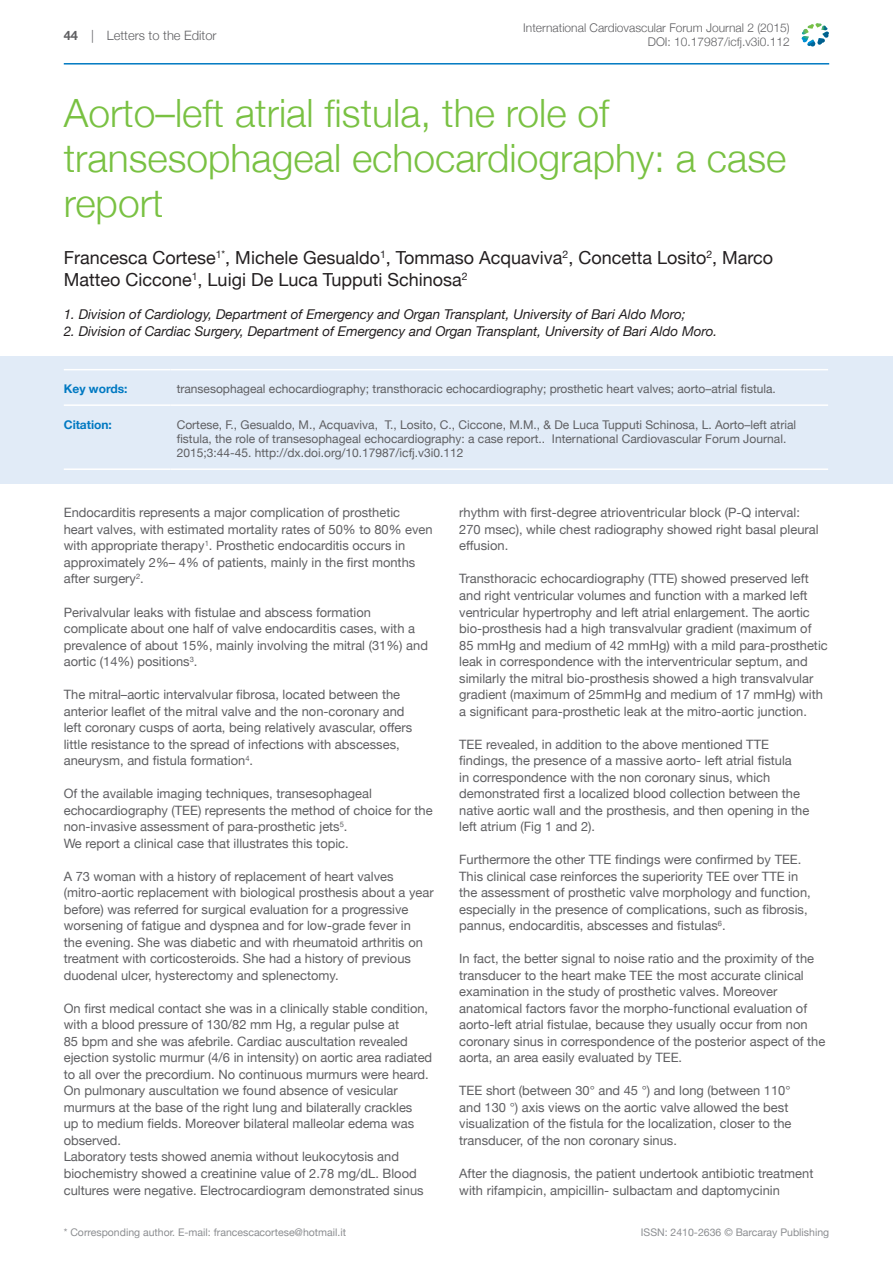
<style>
.page{position:relative;width:893px;height:1263px;background:#fff}
.page>*{position:absolute;margin:0;border:0;box-sizing:border-box;transform-origin:0 0}
.Article_H1{font:300 39px/45px "Helvetica Neue";color:#79c142}
.Authors{font:18px/21.6px "Helvetica Neue";color:#231f20}
.Authors-2{font:italic 13.5px "Helvetica Neue";color:#231f20}
.Article_Body{font:12.9px/16.5px "Helvetica Neue";color:#5f5f62}
.t1{font:300 12.9px "Helvetica Neue";color:#5f5f62}
.t2{font:12px/14.4px "Helvetica Neue";color:#5f5f62}
.PAGE_Section{font:300 12px "Helvetica Neue";color:#5f5f62}
.t3{font:700 12px "Helvetica Neue";color:#0079c2}
.t4{font:10.5px "Helvetica Neue";color:#8c8e91}
.s1{font-weight:700}
</style>
<div class="page">
<hr style="left:64px;top:63px;width:765px;height:2px;background:#0079c2">
<svg style="left:801px;top:23px;width:28px;height:24px"></svg>
<div style="left:0;top:356px;width:893px;height:128px;background:#e1ebf7"></div>
<hr style="left:64px;top:369px;width:107px;height:1px;background:#fff">
<hr style="left:64px;top:404px;width:107px;height:2px;background:#fff">
<hr style="left:64px;top:468px;width:107px;height:2px;background:#fff">
<hr style="left:171px;top:369px;width:657px;height:1px;background:#fff">
<hr style="left:171px;top:404px;width:657px;height:2px;background:#fff">
<hr style="left:171px;top:468px;width:657px;height:2px;background:#fff">
<p class="t1" style="left:64px;top:25px;width:154px"><span class="s1">44</span> | Letters to the Editor</p>
<p class="PAGE_Section" style="left:523px;top:18px;width:268px">International Cardiovascular Forum Journal 2 (2015)</p>
<p class="PAGE_Section" style="left:648px;top:32px;width:144px">DOI: 10.17987/icfj.v3i0.112</p>
<p class="Article_H1" style="left:64px;top:88px;width:724px">Aorto–left atrial fistula, the role of transesophageal echocardiography: a case report</p>
<p class="Authors" style="left:64px;top:248px;width:711px">Francesca Cortese<sup>1*</sup>, Michele Gesualdo<sup>1</sup>, Tommaso Acquaviva<sup>2</sup>, Concetta Losito<sup>2</sup>, Marco<br>Matteo Ciccone<sup>1</sup>, Luigi De Luca Tupputi Schinosa<sup>2</sup></p>
<p class="Authors-2" style="left:64px;top:305px;width:623px">1. Division of Cardiology, Department of Emergency and Organ Transplant, University of Bari Aldo Moro;</p>
<p class="Authors-2" style="left:64px;top:321px;width:655px">2. Division of Cardiac Surgery, Department of Emergency and Organ Transplant, University of Bari Aldo Moro.</p>
<p class="t3" style="left:64px;top:380px;width:65px">Key words:</p>
<p class="t2" style="left:177px;top:382px;width:601px">transesophageal echocardiography; transthoracic echocardiography; prosthetic heart valves; aorto–atrial fistula.</p>
<p class="t3" style="left:64px;top:415px;width:50px">Citation:</p>
<p class="t2" style="left:177px;top:418px;width:621px">Cortese, F., Gesualdo, M., Acquaviva, T., Losito, C., Ciccone, M.M., &amp; De Luca Tupputi Schinosa, L. Aorto–left atrial fistula, the role of transesophageal echocardiography: a case report.. International Cardiovascular Forum Journal.<br>2015;3:44-45. http://dx.doi.org/10.17987/icfj.v3i0.112</p>
<p class="Article_Body" style="left:64px;top:505px;width:370px">Endocarditis represents a major complication of prosthetic heart valves, with estimated mortality rates of 50% to 80% even with appropriate therapy<sup>1</sup>. Prosthetic endocarditis occurs in approximately 2%– 4% of patients, mainly in the first months after surgery<sup>2</sup>.</p>
<p class="Article_Body" style="left:64px;top:604px;width:366px">Perivalvular leaks with fistulae and abscess formation complicate about one half of valve endocarditis cases, with a prevalence of about 15%, mainly involving the mitral (31%) and aortic (14%) positions<sup>3</sup>.</p>
<p class="Article_Body" style="left:64px;top:687px;width:350px">The mitral–aortic intervalvular fibrosa, located between the anterior leaflet of the mitral valve and the non-coronary and left coronary cusps of aorta, being relatively avascular, offers little resistance to the spread of infections with abscesses, aneurysm, and fistula formation<sup>4</sup>.</p>
<p class="Article_Body" style="left:64px;top:786px;width:370px">Of the available imaging techniques, transesophageal echocardiography (TEE) represents the method of choice for the non-invasive assessment of para-prosthetic jets<sup>5</sup>.</p>
<p class="Article_Body" style="left:64px;top:836px;width:287px">We report a clinical case that illustrates this topic.</p>
<p class="Article_Body" style="left:64px;top:869px;width:371px">A 73 woman with a history of replacement of heart valves (mitro-aortic replacement with biological prosthesis about a year before) was referred for surgical evaluation for a progressive worsening of fatigue and dyspnea and for low-grade fever in<br>the evening. She was diabetic and with rheumatoid arthritis on treatment with corticosteroids. She had a history of previous duodenal ulcer, hysterectomy and splenectomy.</p>
<p class="Article_Body" style="left:64px;top:1001px;width:370px">On first medical contact she was in a clinically stable condition, with a blood pressure of 130/82 mm Hg, a regular pulse at<br>85 bpm and she was afebrile. Cardiac auscultation revealed ejection systolic murmur (4/6 in intensity) on aortic area radiated to all over the precordium. No continuous murmurs were heard.<br>On pulmonary auscultation we found absence of vesicular murmurs at the base of the right lung and bilaterally crackles<br>up to medium fields. Moreover bilateral malleolar edema was observed.</p>
<p class="Article_Body" style="left:64px;top:1149px;width:361px">Laboratory tests showed anemia without leukocytosis and biochemistry showed a creatinine value of 2.78 mg/dL. Blood cultures were negative. Electrocardiogram demonstrated sinus</p>
<p class="Article_Body" style="left:459px;top:505px;width:361px">rhythm with first-degree atrioventricular block (P-Q interval:<br>270 msec), while chest radiography showed right basal pleural effusion.</p>
<p class="Article_Body" style="left:459px;top:571px;width:370px">Transthoracic echocardiography (TTE) showed preserved left and right ventricular volumes and function with a marked left ventricular hypertrophy and left atrial enlargement. The aortic bio-prosthesis had a high transvalvular gradient (maximum of 85 mmHg and medium of 42 mmHg) with a mild para-prosthetic leak in correspondence with the interventricular septum, and similarly the mitral bio-prosthesis showed a high transvalvular gradient (maximum of 25mmHg and medium of 17 mmHg) with a significant para-prosthetic leak at the mitro-aortic junction.</p>
<p class="Article_Body" style="left:459px;top:736px;width:352px">TEE revealed, in addition to the above mentioned TTE findings, the presence of a massive aorto- left atrial fistula<br>in correspondence with the non coronary sinus, which demonstrated first a localized blood collection between the native aortic wall and the prosthesis, and then opening in the left atrium (Fig 1 and 2).</p>
<p class="Article_Body" style="left:459px;top:852px;width:344px">Furthermore the other TTE findings were confirmed by TEE.</p>
<p class="Article_Body" style="left:459px;top:869px;width:353px">This clinical case reinforces the superiority TEE over TTE in the assessment of prosthetic valve morphology and function, especially in the presence of complications, such as fibrosis, pannus, endocarditis, abscesses and fistulas<sup>6</sup>.</p>
<p class="Article_Body" style="left:459px;top:951px;width:368px">In fact, the better signal to noise ratio and the proximity of the transducer to the heart make TEE the most accurate clinical examination in the study of prosthetic valves. Moreover anatomical factors favor the morpho-functional evaluation of aorto-left atrial fistulae, because they usually occur from non coronary sinus in correspondence of the posterior aspect of the aorta, an area easily evaluated by TEE.</p>
<p class="Article_Body" style="left:459px;top:1083px;width:334px">TEE short (between 30° and 45 °) and long (between 110° and 130 °) axis views on the aortic valve allowed the best visualization of the fistula for the localization, closer to the transducer, of the non coronary sinus.</p>
<p class="Article_Body" style="left:459px;top:1166px;width:356px">After the diagnosis, the patient undertook antibiotic treatment with rifampicin, ampicillin- sulbactam and daptomycinin</p>
<p class="t4" style="left:64px;top:1225px;width:284px">* Corresponding author. E-mail: francescacortese@hotmail.it</p>
<p class="t4" style="left:641px;top:1225px;width:190px">ISSN: 2410-2636 © Barcaray Publishing</p>
</div>
